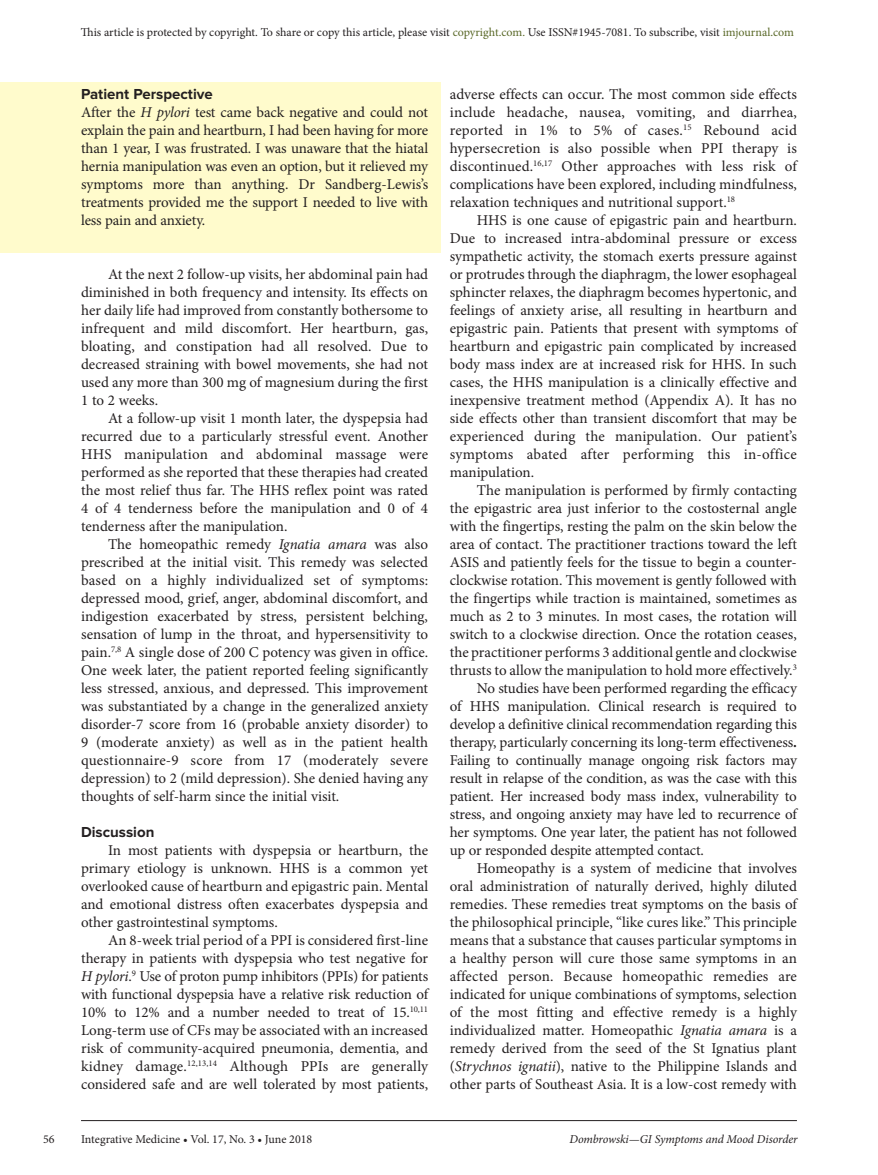
<style>
.page{position:relative;width:878px;height:1175px;background:#fff}
.page>*{position:absolute;margin:0;border:0;box-sizing:border-box;transform-origin:0 0}
.t1{font:15px/18px "Minion Pro";letter-spacing:-.005em;color:#231f20;text-align:justify}
.t2{font:700 15px "Proxima Nova";color:#231f20}
.t3{font:12px "Minion Pro";color:#231f20}
.t4{font:italic 12px "Minion Pro";letter-spacing:-.01em;color:#231f20}
.s1{color:#596827}
.s2{font-style:italic}
.s3{font-weight:700}
</style>
<div class="page">
<hr style="left:81px;top:1120px;width:715px;height:1px;background:#231f20">
<div style="left:0;top:82px;width:441px;height:170px;background:#fffbcc"></div>
<p class="t3" style="left:81px;top:24px;width:714px">This article is protected by copyright. To share or copy this article, please visit <span class="s1">copyright.com.</span> Use ISSN#1945-7081. To subscribe, visit <span class="s1">imjournal.com</span></p>
<p class="t2" style="left:81px;top:85px;width:133px">Patient Perspective</p>
<p class="t1" style="left:81px;top:103px;width:349px">After the <span class="s2">H pylori</span> test came back negative and could not explain the pain and heartburn, I had been having for more than 1 year, I was frustrated. I was unaware that the hiatal hernia manipulation was even an option, but it relieved my symptoms more than anything. Dr Sandberg-Lewis’s treatments provided me the support I needed to live with less pain and anxiety.</p>
<p class="t1" style="left:81px;top:265px;width:349px;text-indent:27px">At the next 2 follow-up visits, her abdominal pain had diminished in both frequency and intensity. Its effects on her daily life had improved from constantly bothersome to infrequent and mild discomfort. Her heartburn, gas, bloating, and constipation had all resolved. Due to decreased straining with bowel movements, she had not used any more than 300 mg of magnesium during the first 1 to 2 weeks.</p>
<p class="t1" style="left:81px;top:409px;width:348px;text-indent:27px">At a follow-up visit 1 month later, the dyspepsia had recurred due to a particularly stressful event. Another HHS manipulation and abdominal massage were performed as she reported that these therapies had created the most relief thus far. The HHS reflex point was rated 4 of 4 tenderness before the manipulation and 0 of 4 tenderness after the manipulation.</p>
<p class="t1" style="left:81px;top:535px;width:349px;text-indent:27px">The homeopathic remedy <span class="s2">Ignatia amara</span> was also prescribed at the initial visit. This remedy was selected based on a highly individualized set of symptoms: depressed mood, grief, anger, abdominal discomfort, and indigestion exacerbated by stress, persistent belching, sensation of lump in the throat, and hypersensitivity to pain.<sup>7,8</sup> A single dose of 200 C potency was given in office.<br>One week later, the patient reported feeling significantly less stressed, anxious, and depressed. This improvement was substantiated by a change in the generalized anxiety disorder-7 score from 16 (probable anxiety disorder) to 9 (moderate anxiety) as well as in the patient health questionnaire-9 score from 17 (moderately severe depression) to 2 (mild depression). She denied having any thoughts of self-harm since the initial visit.</p>
<p class="t2" style="left:81px;top:823px;width:75px">Discussion</p>
<p class="t1" style="left:81px;top:841px;width:348px;text-indent:27px">In most patients with dyspepsia or heartburn, the primary etiology is unknown. HHS is a common yet overlooked cause of heartburn and epigastric pain. Mental and emotional distress often exacerbates dyspepsia and other gastrointestinal symptoms.</p>
<p class="t1" style="left:81px;top:931px;width:348px;text-indent:27px">An 8-week trial period of a PPI is considered first-line therapy in patients with dyspepsia who test negative for <span class="s2">H pylori</span>.<sup>9</sup> Use of proton pump inhibitors (PPIs) for patients with functional dyspepsia have a relative risk reduction of 10% to 12% and a number needed to treat of 15.<sup>10,11<br></sup>Long-term use of CFs may be associated with an increased risk of community-acquired pneumonia, dementia, and kidney damage.<sup>12,13,14</sup> Although PPIs are generally considered safe and are well tolerated by most patients,</p>
<p class="t1" style="left:450px;top:85px;width:349px">adverse effects can occur. The most common side effects include headache, nausea, vomiting, and diarrhea, reported in 1% to 5% of cases.<sup>15</sup> Rebound acid hypersecretion is also possible when PPI therapy is discontinued.<sup>16,17</sup> Other approaches with less risk of complications have been explored, including mindfulness, relaxation techniques and nutritional support.<sup>18</sup></p>
<p class="t1" style="left:450px;top:211px;width:349px;text-indent:27px">HHS is one cause of epigastric pain and heartburn.<br>Due to increased intra-abdominal pressure or excess sympathetic activity, the stomach exerts pressure against or protrudes through the diaphragm, the lower esophageal sphincter relaxes, the diaphragm becomes hypertonic, and feelings of anxiety arise, all resulting in heartburn and epigastric pain. Patients that present with symptoms of heartburn and epigastric pain complicated by increased body mass index are at increased risk for HHS. In such cases, the HHS manipulation is a clinically effective and inexpensive treatment method (Appendix A). It has no side effects other than transient discomfort that may be experienced during the manipulation. Our patient’s symptoms abated after performing this in-office manipulation.</p>
<p class="t1" style="left:477px;top:481px;width:321px">The manipulation is performed by firmly contacting</p>
<p class="t1" style="left:450px;top:499px;width:348px">the epigastric area just inferior to the costosternal angle</p>
<p class="t1" style="left:450px;top:517px;width:348px">with the fingertips, resting the palm on the skin below the</p>
<p class="t1" style="left:450px;top:535px;width:348px">area of contact. The practitioner tractions toward the left</p>
<p class="t1" style="left:450px;top:553px;width:348px">ASIS and patiently feels for the tissue to begin a counter-</p>
<p class="t1" style="left:450px;top:571px;width:348px">clockwise rotation. This movement is gently followed with</p>
<p class="t1" style="left:450px;top:589px;width:348px">the fingertips while traction is maintained, sometimes as</p>
<p class="t1" style="left:450px;top:607px;width:348px">much as 2 to 3 minutes. In most cases, the rotation will</p>
<p class="t1" style="left:450px;top:625px;width:348px">switch to a clockwise direction. Once the rotation ceases,</p>
<p class="t1" style="left:450px;top:643px;width:348px">the practitioner performs 3 additional gentle and clockwise</p>
<p class="t1" style="left:450px;top:661px;width:348px">thrusts to allow the manipulation to hold more effectively.<sup>3</sup></p>
<p class="t1" style="left:477px;top:679px;width:321px">No studies have been performed regarding the efficacy</p>
<p class="t1" style="left:450px;top:697px;width:348px">of HHS manipulation. Clinical research is required to</p>
<p class="t1" style="left:450px;top:715px;width:348px">develop a definitive clinical recommendation regarding this</p>
<p class="t1" style="left:450px;top:733px;width:348px">therapy, particularly concerning its long-term effectiveness<span class="s3">.</span></p>
<p class="t1" style="left:450px;top:751px;width:348px">Failing to continually manage ongoing risk factors may</p>
<p class="t1" style="left:450px;top:769px;width:348px">result in relapse of the condition, as was the case with this</p>
<p class="t1" style="left:450px;top:787px;width:348px">patient. Her increased body mass index, vulnerability to</p>
<p class="t1" style="left:450px;top:805px;width:348px">stress, and ongoing anxiety may have led to recurrence of</p>
<p class="t1" style="left:450px;top:823px;width:348px">her symptoms. One year later, the patient has not followed</p>
<p class="t1" style="left:450px;top:841px;width:256px">up or responded despite attempted contact.</p>
<p class="t1" style="left:477px;top:859px;width:321px">Homeopathy is a system of medicine that involves</p>
<p class="t1" style="left:450px;top:877px;width:348px">oral administration of naturally derived, highly diluted</p>
<p class="t1" style="left:450px;top:895px;width:348px">remedies. These remedies treat symptoms on the basis of</p>
<p class="t1" style="left:450px;top:913px;width:348px">the philosophical principle, “like cures like.” This principle</p>
<p class="t1" style="left:450px;top:931px;width:348px">means that a substance that causes particular symptoms in</p>
<p class="t1" style="left:450px;top:949px;width:348px">a healthy person will cure those same symptoms in an</p>
<p class="t1" style="left:450px;top:967px;width:348px">affected person. Because homeopathic remedies are</p>
<p class="t1" style="left:450px;top:985px;width:348px">indicated for unique combinations of symptoms, selection</p>
<p class="t1" style="left:450px;top:1003px;width:348px">of the most fitting and effective remedy is a highly</p>
<p class="t1" style="left:450px;top:1021px;width:348px">individualized matter. Homeopathic <span class="s2">Ignatia amara</span> is a</p>
<p class="t1" style="left:450px;top:1039px;width:348px">remedy derived from the seed of the St Ignatius plant</p>
<p class="t1" style="left:450px;top:1057px;width:348px">(<span class="s2">Strychnos ignatii</span>), native to the Philippine Islands and</p>
<p class="t1" style="left:450px;top:1075px;width:348px">other parts of Southeast Asia. It is a low-cost remedy with</p>
<p class="t3" style="left:43px;top:1131px;width:13px">56</p>
<p class="t3" style="left:81px;top:1131px;width:233px">Integrative Medicine • Vol. 17, No. 3 • June 2018</p>
<p class="t4" style="left:569px;top:1131px;width:230px">Dombrowski—GI Symptoms and Mood Disorder</p>
</div>
